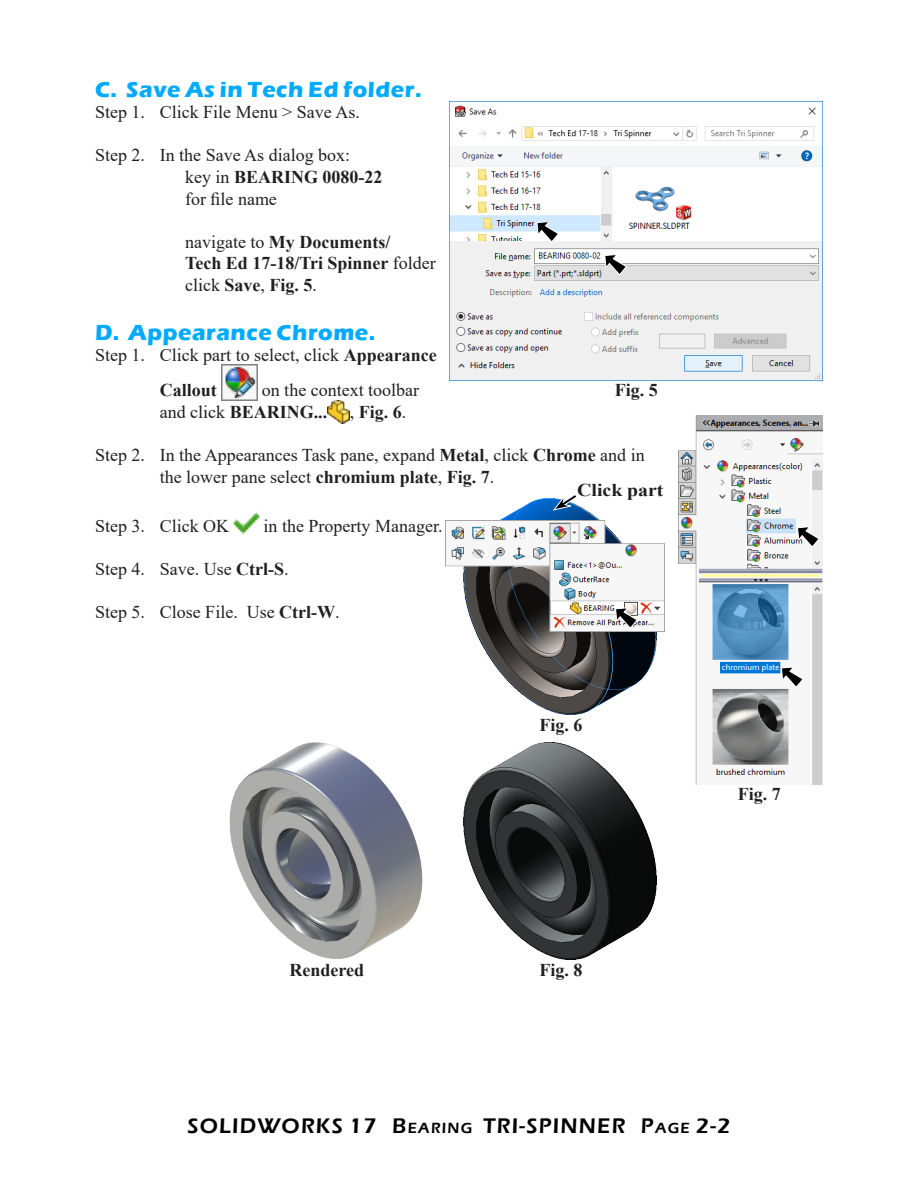
<style>
.page{position:relative;width:918px;height:1188px;background:#fff}
.page>*{position:absolute;margin:0;border:0;box-sizing:border-box;transform-origin:0 0}
.Subhead_1{font:700 22.5px "Eras ITC";letter-spacing:.025em;color:#00abff}
.t1{font:600 21.75px "Eras ITC";letter-spacing:.055em;color:#000}
.Body_text{font:18px/21.6px "Times New Roman";color:#231f20}
.Body_text-2{font:700 18px/21.6px "Times New Roman";color:#231f20}
.Fig_No{font:700 18px "Times New Roman";color:#231f20}
.Coor{font:700 18px "Times New Roman";color:#231f20;scale:1.1 1}
.s1{font-weight:700}
.s2{font-weight:400}
.s3{font-size:15.15px}
</style>
<div class="page">
<img style="left:221px;top:365px;width:36px;height:36px">
<img style="left:327px;top:400px;width:23px;height:24px">
<img style="left:233px;top:511px;width:27px;height:24px">
<img style="left:450px;top:101px;width:373px;height:279px">
<svg style="left:536px;top:221px;width:23px;height:22px"></svg>
<img style="left:679px;top:415px;width:144px;height:370px">
<svg style="left:797px;top:526px;width:23px;height:22px"></svg>
<svg style="left:781px;top:666px;width:23px;height:22px"></svg>
<img style="left:475px;top:498px;width:182px;height:217px">
<img style="left:446px;top:520px;width:219px;height:111px">
<svg style="left:615px;top:607px;width:23px;height:22px"></svg>
<svg style="left:553px;top:495px;width:25px;height:16px"></svg>
<img style="left:463px;top:742px;width:194px;height:217px">
<img style="left:229px;top:742px;width:194px;height:217px">
<svg style="left:604px;top:254px;width:23px;height:21px"></svg>
<p class="Subhead_1" style="left:95px;top:76px;width:328px">C. Save As in Tech Ed folder.</p>
<p class="Body_text" style="left:95px;top:101px;width:266px">Step 1. Click File Menu &gt; Save As.</p>
<p class="Body_text" style="left:185px;top:144px;width:199px;text-indent:-90px">Step 2. In the Save As dialog box:<br>key in <span class="s1">BEARING 0080-22 </span>for file name</p>
<p class="Body_text-2" style="left:185px;top:231px;width:252px"><span class="s2">navigate to</span> My Documents/<br>Tech Ed 17-18/Tri Spinner <span class="s2">folder click</span> Save<span class="s2">,</span> Fig. 5<span class="s2">.</span></p>
<p class="Subhead_1" style="left:95px;top:319px;width:282px">D. Appearance Chrome.</p>
<p class="Body_text" style="left:160px;top:337px;width:278px;line-height:35.1px;text-indent:-65px">Step 1. Click part to select, click <span class="s1">Appearance<br>Callout</span></p>
<p class="Fig_No" style="left:615px;top:377px;width:45px">Fig. 5</p>
<p class="Body_text" style="left:160px;top:379px;width:261px;text-indent:102px">on the context toolbar and click <span class="s1">BEARING...</span> , <span class="s1">Fig. 6</span>.</p>
<p class="Body_text" style="left:160px;top:444px;width:486px;text-indent:-65px">Step 2. In the Appearances Task pane, expand <span class="s1">Metal</span>, click <span class="s1">Chrome</span> and in the lower pane select <span class="s1">chromium plate</span>, <span class="s1">Fig. 7</span>.</p>
<p class="Body_text" style="left:95px;top:515px;width:136px">Step 3. Click OK</p>
<p class="Body_text" style="left:264px;top:515px;width:180px">in the Property Manager.</p>
<p class="Body_text" style="left:95px;top:558px;width:195px">Step 4. Save. Use <span class="s1">Ctrl-S</span>.</p>
<p class="Body_text" style="left:95px;top:601px;width:246px">Step 5. Close File. Use <span class="s1">Ctrl-W</span>.</p>
<p class="Coor" style="left:577px;top:477px;width:80px">Click part</p>
<p class="Fig_No" style="left:539px;top:712px;width:45px">Fig. 6</p>
<p class="Fig_No" style="left:738px;top:781px;width:45px">Fig. 7</p>
<p class="Fig_No" style="left:290px;top:957px;width:76px">Rendered</p>
<p class="Fig_No" style="left:539px;top:957px;width:45px">Fig. 8</p>
<p class="t1" style="left:188px;top:1114px;width:390px">SOLIDWORKS 17 B<span class="s3">EARI NG</span> TRI-SPINNE</p>
<p class="t1" style="left:612px;top:1114px;width:120px">R P<span class="s3">AGE</span> 2-2</p>
</div>
